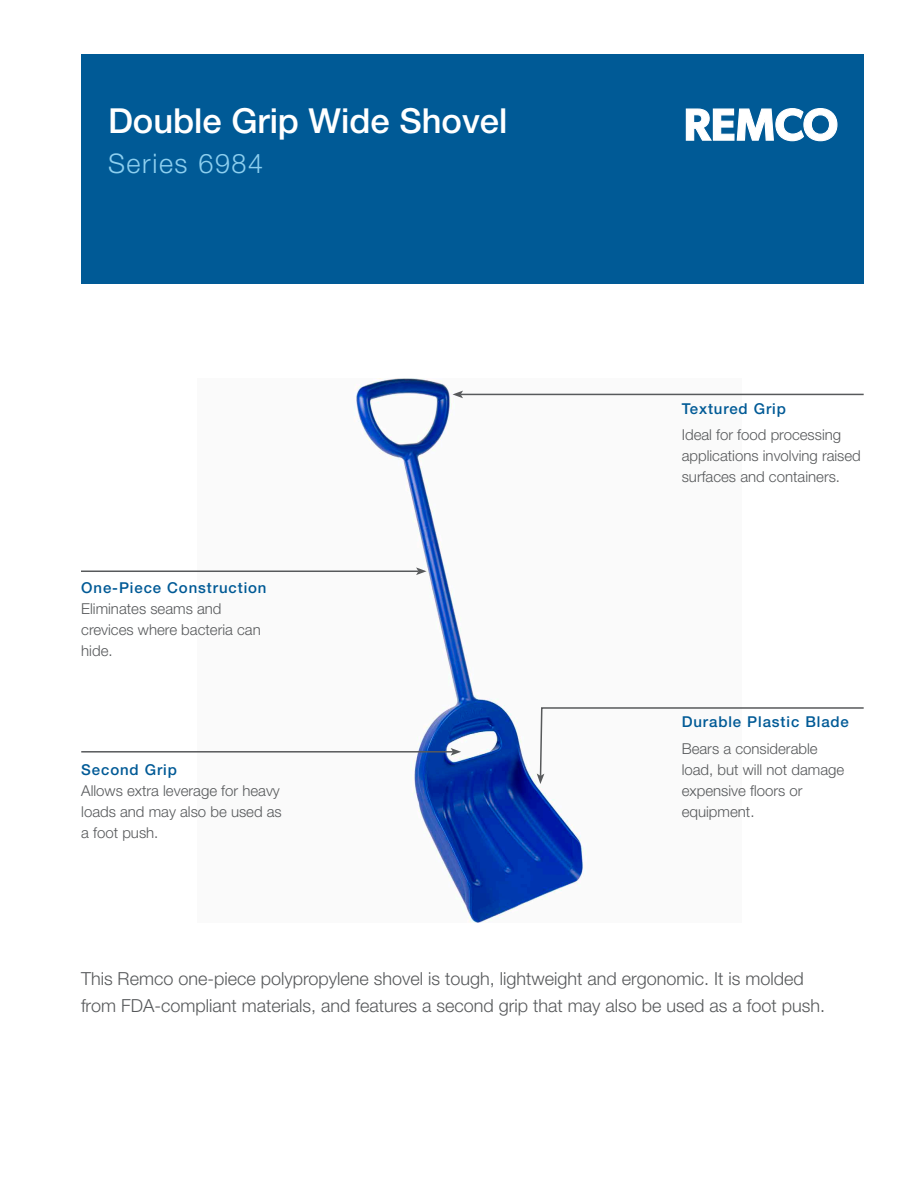
<style>
.page{position:relative;width:918px;height:1188px;background:#fff}
.page>*{position:absolute;margin:0;border:0;box-sizing:border-box;transform-origin:0 0}
.t1{font:500 34.5px "Helvetica Neue LT Std";color:#fff}
.t2{font:300 27px "Helvetica Neue LT Std";letter-spacing:.06em;color:#8dcfef}
.t3{font:300 18px/27px "Helvetica Neue LT Std";color:#57595b}
.t4{font:300 15px/21px "Helvetica Neue LT Std";color:#57595b}
.t5{font:500 15px "Helvetica Neue LT Std";letter-spacing:.06em;color:#005a96}
</style>
<div class="page">
<img style="left:198px;top:378px;width:544px;height:544px">
<div style="left:81px;top:54px;width:783px;height:230px;background:#005a96"></div>
<svg style="left:686px;top:108px;width:152px;height:33px"></svg>
<hr style="left:81px;top:571px;width:337px;height:1px;background:#57595b">
<svg style="left:416px;top:567px;width:11px;height:8px"></svg>
<hr style="left:461px;top:394px;width:403px;height:1px;background:#57595b">
<svg style="left:453px;top:391px;width:10px;height:7px"></svg>
<svg style="left:537px;top:706px;width:327px;height:78px"></svg>
<hr style="left:81px;top:751px;width:372px;height:2px;background:#57595b">
<svg style="left:451px;top:748px;width:10px;height:8px"></svg>
<h1 class="t1" style="left:108px;top:100px;width:401px">Double Grip Wide Shovel</h1>
<h2 class="t2" style="left:108px;top:147px;width:157px">Series 6984</h2>
<p class="t5" style="left:81px;top:578px;width:187px">One-Piece Construction</p>
<p class="t4" style="left:81px;top:598px;width:181px">Eliminates seams and crevices where bacteria can hide.</p>
<p class="t5" style="left:81px;top:761px;width:97px">Second Grip</p>
<p class="t4" style="left:81px;top:780px;width:202px">Allows extra leverage for heavy loads and may also be used as a foot push.</p>
<p class="t5" style="left:682px;top:399px;width:106px">Textured Grip</p>
<p class="t4" style="left:682px;top:424px;width:181px">Ideal for food processing applications involving raised surfaces and containers.</p>
<p class="t5" style="left:682px;top:713px;width:169px">Durable Plastic Blade</p>
<p class="t4" style="left:682px;top:738px;width:164px">Bears a considerable load, but will not damage expensive floors or equipment.</p>
<p class="t3" style="left:81px;top:965px;width:746px">This Remco one-piece polypropylene shovel is tough, lightweight and ergonomic. It is molded from FDA-compliant materials, and features a second grip that may also be used as a foot push.</p>
</div>
